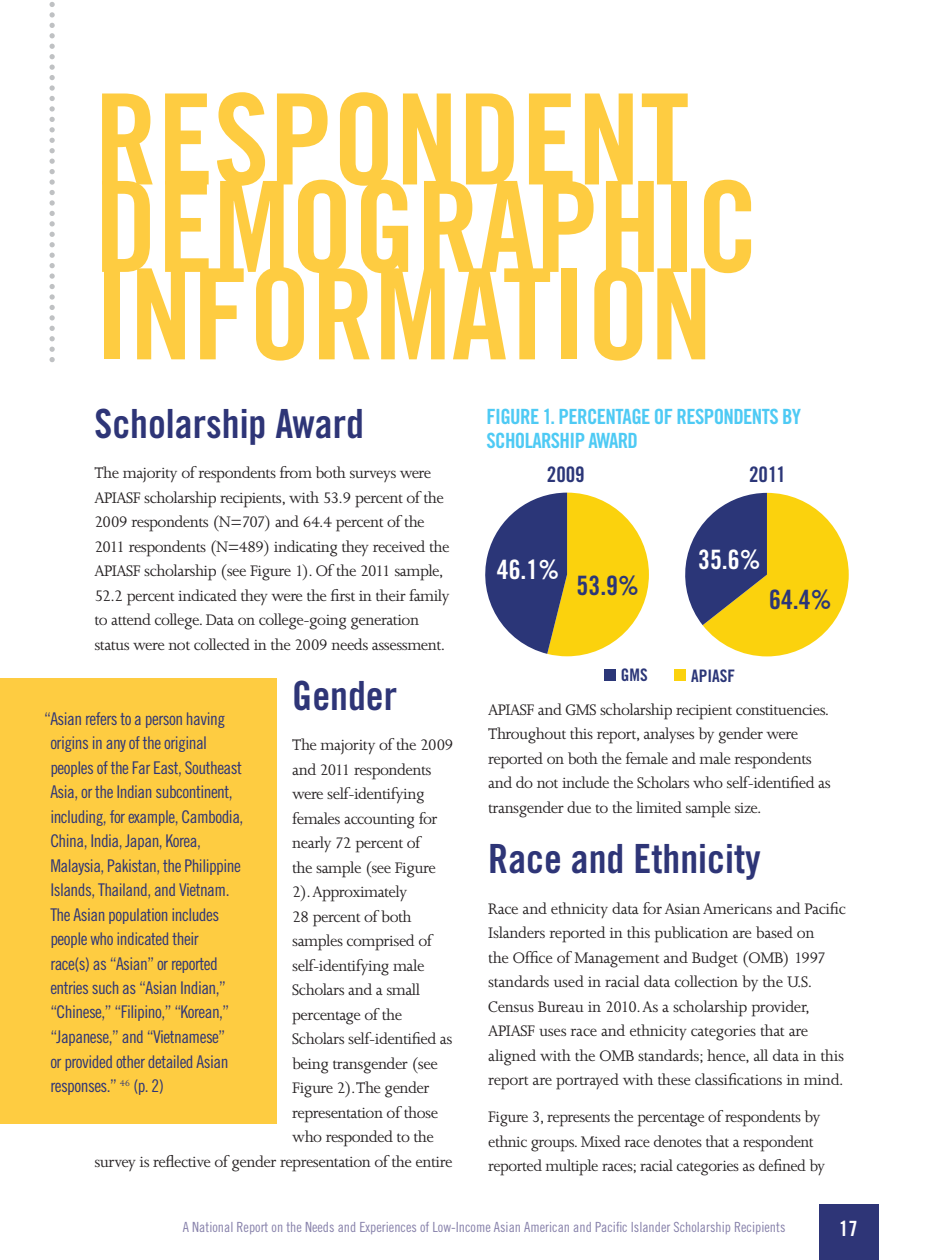
<style>
.page{position:relative;width:945px;height:1260px;background:#fff}
.page>*{position:absolute;margin:0;border:0;box-sizing:border-box;transform-origin:0 0}
.t1{font:126px "Trade Gothic Bold Cond Twenty";color:#fecc41}
.t2{font:40.25px "Trade Gothic Bold Cond Twenty";color:#2e3577}
.t3{font:26.78px "Trade Gothic Bold Cond Twenty";color:#2b3678}
.t4{font:26.78px "Trade Gothic Bold Cond Twenty";color:#fff}
.t5{font:21.35px "Trade Gothic Bold Cond Twenty";color:#2b3678}
.t6{font:21px/24.5px "Trade Gothic Bold Cond Twenty";letter-spacing:-.03em;color:#4ecaf4}
.t7{font:21px "Trade Gothic Bold Cond Twenty";color:#fff}
.t8{font:17.5px/24.5px "Joanna";letter-spacing:-.03em;color:#231f20}
.t9{font:17.5px/24.5px "Trade Gothic Cond Eighteen";letter-spacing:-.03em;color:#2e3577}
.t10{font:17.32px "Trade Gothic Bold Cond Twenty";color:#2b3678}
.t11{font:14px "Trade Gothic Cond Eighteen";color:#8781aa}
</style>
<div class="page">
<div style="left:819px;top:1204px;width:60px;height:56px;background:#2e3577"></div>
<svg style="left:485px;top:493px;width:164px;height:163px"></svg>
<div style="left:674px;top:670px;width:12px;height:11px;background:#fbd20d"></div>
<div style="left:604px;top:669px;width:12px;height:12px;background:#2b3678"></div>
<svg style="left:685px;top:493px;width:164px;height:163px"></svg>
<svg style="left:50px;top:2px;width:5px;height:256px"></svg>
<svg style="left:50px;top:357px;width:5px;height:5px"></svg>
<div style="left:0;top:678px;width:276px;height:446px;background:#fecc41"></div>
<h1 class="t1" style="left:94px;top:63px;width:596px">RESPONDENT</h1>
<h1 class="t1" style="left:94px;top:150px;width:666px">DEMOGRAPHIC</h1>
<h1 class="t1" style="left:94px;top:238px;width:620px">INFORMATION</h1>
<h2 class="t2" style="left:94px;top:399px;width:271px">Scholarship Award</h2>
<p class="t8" style="left:94px;top:461px;width:357px">The majority of respondents from both surveys were APIASF scholarship recipients, with 53.9 percent of the 2009 respondents (N=707) and 64.4 percent of the 2011 respondents (N=489) indicating they received the APIASF scholarship (see Figure 1). Of the 2011 sample, 52.2 percent indicated they were the first in their family to attend college. Data on college-going generation status were not collected in the 2009 needs assessment.</p>
<h2 class="t2" style="left:292px;top:671px;width:107px">Gender</h2>
<p class="t8" style="left:292px;top:733px;width:163px">The majority of the 2009</p>
<p class="t8" style="left:292px;top:758px;width:141px">and 2011 respondents</p>
<p class="t8" style="left:292px;top:782px;width:134px">were self-identifying</p>
<p class="t8" style="left:292px;top:807px;width:147px">females accounting for</p>
<p class="t8" style="left:292px;top:831px;width:130px">nearly 72 percent of</p>
<p class="t8" style="left:292px;top:856px;width:145px">the sample (see Figure</p>
<p class="t8" style="left:292px;top:880px;width:116px">2). Approximately</p>
<p class="t8" style="left:292px;top:905px;width:121px">28 percent of both</p>
<p class="t8" style="left:292px;top:929px;width:141px">samples comprised of</p>
<p class="t8" style="left:292px;top:954px;width:134px">self-identifying male</p>
<p class="t8" style="left:292px;top:978px;width:129px">Scholars and a small</p>
<p class="t8" style="left:292px;top:1003px;width:111px">percentage of the</p>
<p class="t8" style="left:292px;top:1027px;width:162px">Scholars self-identified as</p>
<p class="t8" style="left:292px;top:1052px;width:147px">being transgender (see</p>
<p class="t8" style="left:292px;top:1076px;width:139px">Figure 2). The gender</p>
<p class="t8" style="left:292px;top:1101px;width:147px">representation of those</p>
<p class="t8" style="left:292px;top:1125px;width:143px">who responded to the</p>
<p class="t8" style="left:94px;top:1150px;width:359px">survey is reflective of gender representation of the entire</p>
<p class="t9" style="left:50px;top:706px;width:195px;text-indent:-6px">“Asian refers to a person having origins in any of the original peoples of the Far East, Southeast<br>Asia, or the Indian subcontinent, including, for example, Cambodia,<br>China, India, Japan, Korea,<br>Malaysia, Pakistan, the Philippine<br>Islands, Thailand, and Vietnam.<br>The Asian population includes people who indicated their<br>race(s) as “Asian” or reported entries such as “Asian Indian,” “Chinese,” “Filipino,” “Korean,” “Japanese,” and “Vietnamese”<br>or provided other detailed Asian responses.” <sup>46</sup> (p. 2)</p>
<p class="t6" style="left:486px;top:404px;width:316px">FIGURE 1. PERCENTAGE OF RESPONDENTS BY<br>SCHOLARSHIP AWARD</p>
<p class="t5" style="left:547px;top:462px;width:39px">2009</p>
<h3 class="t4" style="left:497px;top:554px;width:64px">46.1%</h3>
<h3 class="t3" style="left:577px;top:570px;width:64px">53.9%</h3>
<p class="t5" style="left:749px;top:462px;width:38px">2011</p>
<h3 class="t4" style="left:698px;top:543px;width:64px">35.6%</h3>
<h3 class="t3" style="left:769px;top:583px;width:64px">64.4%</h3>
<p class="t10" style="left:621px;top:664px;width:28px">GMS</p>
<p class="t10" style="left:691px;top:665px;width:46px">APIASF</p>
<p class="t8" style="left:488px;top:697px;width:344px">APIASF and GMS scholarship recipient constituencies.<br>Throughout this report, analyses by gender were reported on both the female and male respondents and do not include the Scholars who self-identified as transgender due to the limited sample size.</p>
<h2 class="t2" style="left:488px;top:834px;width:274px">Race and Ethnicity</h2>
<p class="t8" style="left:488px;top:896px;width:359px">Race and ethnicity data for Asian Americans and Pacific Islanders reported in this publication are based on<br>the Office of Management and Budget (OMB) 1997 standards used in racial data collection by the U.S.<br>Census Bureau in 2010. As a scholarship provider, APIASF uses race and ethnicity categories that are aligned with the OMB standards; hence, all data in this report are portrayed with these classifications in mind.</p>
<p class="t8" style="left:488px;top:1105px;width:339px">Figure 3, represents the percentage of respondents by ethnic groups. Mixed race denotes that a respondent reported multiple races; racial categories as defined by</p>
<p class="t11" style="left:183px;top:1218px;width:604px">A National Report on the Needs and Experiences of Low-Income Asian American and Pacific Islander Scholarship Recipients</p>
<p class="t7" style="left:839px;top:1216px;width:20px">17</p>
</div>
